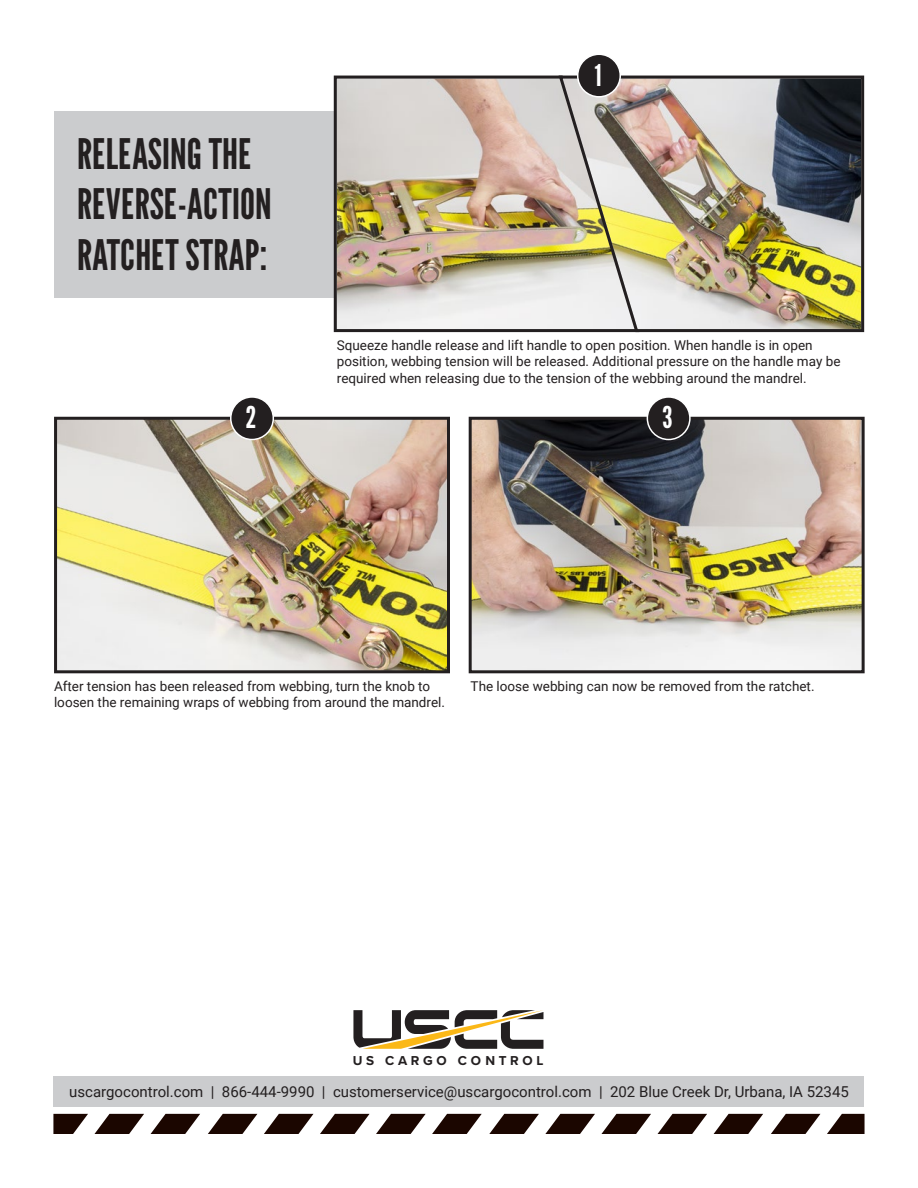
<style>
.page{position:relative;width:918px;height:1188px;background:#fff}
.page>*{position:absolute;margin:0;border:0;box-sizing:border-box;transform-origin:0 0}
.t1{font:42px/50.4px "League Gothic";color:#231f20}
.t2{font:30px "League Gothic";color:#fff}
.t3{font:15px "Roboto";color:#231f20}
.t4{font:13.5px/16.2px "Roboto";color:#231f20}
.t5{font:700 13.35px "Proxima Nova";letter-spacing:.28em;color:#231f20}
</style>
<div class="page">
<div style="left:53px;top:1076px;width:811px;height:30px;background:#cbccce"></div>
<div style="left:54px;top:111px;width:293px;height:186px;background:#cbccce"></div>
<img style="left:332px;top:75px;width:225px;height:258px">
<img style="left:557px;top:75px;width:308px;height:258px">
<div style="left:578px;top:54px;width:42px;height:43px;background:#231f20;border-radius:50%"></div>
<div style="left:577px;top:54px;width:44px;height:44px;border:2px solid #fff;border-radius:50%"></div>
<img style="left:54px;top:416px;width:396px;height:258px">
<div style="left:231px;top:397px;width:42px;height:43px;background:#231f20;border-radius:50%"></div>
<div style="left:230px;top:396px;width:44px;height:44px;border:2px solid #fff;border-radius:50%"></div>
<img style="left:468px;top:416px;width:397px;height:258px">
<div style="left:647px;top:397px;width:43px;height:43px;background:#231f20;border-radius:50%"></div>
<div style="left:647px;top:396px;width:44px;height:44px;border:2px solid #fff;border-radius:50%"></div>
<svg style="left:53px;top:1114px;width:35px;height:20px"></svg>
<svg style="left:208px;top:1114px;width:49px;height:20px"></svg>
<svg style="left:489px;top:1114px;width:50px;height:20px"></svg>
<svg style="left:771px;top:1114px;width:49px;height:20px"></svg>
<svg style="left:94px;top:1114px;width:50px;height:20px"></svg>
<svg style="left:376px;top:1114px;width:50px;height:20px"></svg>
<svg style="left:658px;top:1114px;width:49px;height:20px"></svg>
<svg style="left:264px;top:1114px;width:49px;height:20px"></svg>
<svg style="left:545px;top:1114px;width:50px;height:20px"></svg>
<svg style="left:827px;top:1114px;width:38px;height:20px"></svg>
<svg style="left:151px;top:1114px;width:49px;height:20px"></svg>
<svg style="left:432px;top:1114px;width:50px;height:20px"></svg>
<svg style="left:714px;top:1114px;width:49px;height:20px"></svg>
<svg style="left:320px;top:1114px;width:50px;height:20px"></svg>
<svg style="left:601px;top:1114px;width:50px;height:20px"></svg>
<svg style="left:353px;top:1010px;width:190px;height:39px"></svg>
<h1 class="t1" style="left:77px;top:127px;width:196px">RELEASING THE<br>REVERSE-ACTION<br>RATCHET STRAP:</h1>
<h2 class="t2" style="left:246px;top:397px;width:12px">2</h2>
<h2 class="t2" style="left:594px;top:54px;width:9px">1</h2>
<p class="t4" style="left:337px;top:337px;width:505px">Squeeze handle release and lift handle to open position. When handle is in open position, webbing tension will be released. Additional pressure on the handle may be required when releasing due to the tension of the webbing around the mandrel.</p>
<h2 class="t2" style="left:662px;top:397px;width:12px">3</h2>
<p class="t4" style="left:54px;top:678px;width:393px">After tension has been released from webbing, turn the knob to loosen the remaining wraps of webbing from around the mandrel.</p>
<p class="t4" style="left:471px;top:678px;width:345px">The loose webbing can now be removed from the ratchet.</p>
<p class="t5" style="left:353px;top:1052px;width:192px">US CARGO CONTROL</p>
<p class="t3" style="left:69px;top:1081px;width:781px">uscargocontrol.com | 866-444-9990 | customerservice@uscargocontrol.com | 202 Blue Creek Dr, Urbana, IA 52345</p>
</div>
